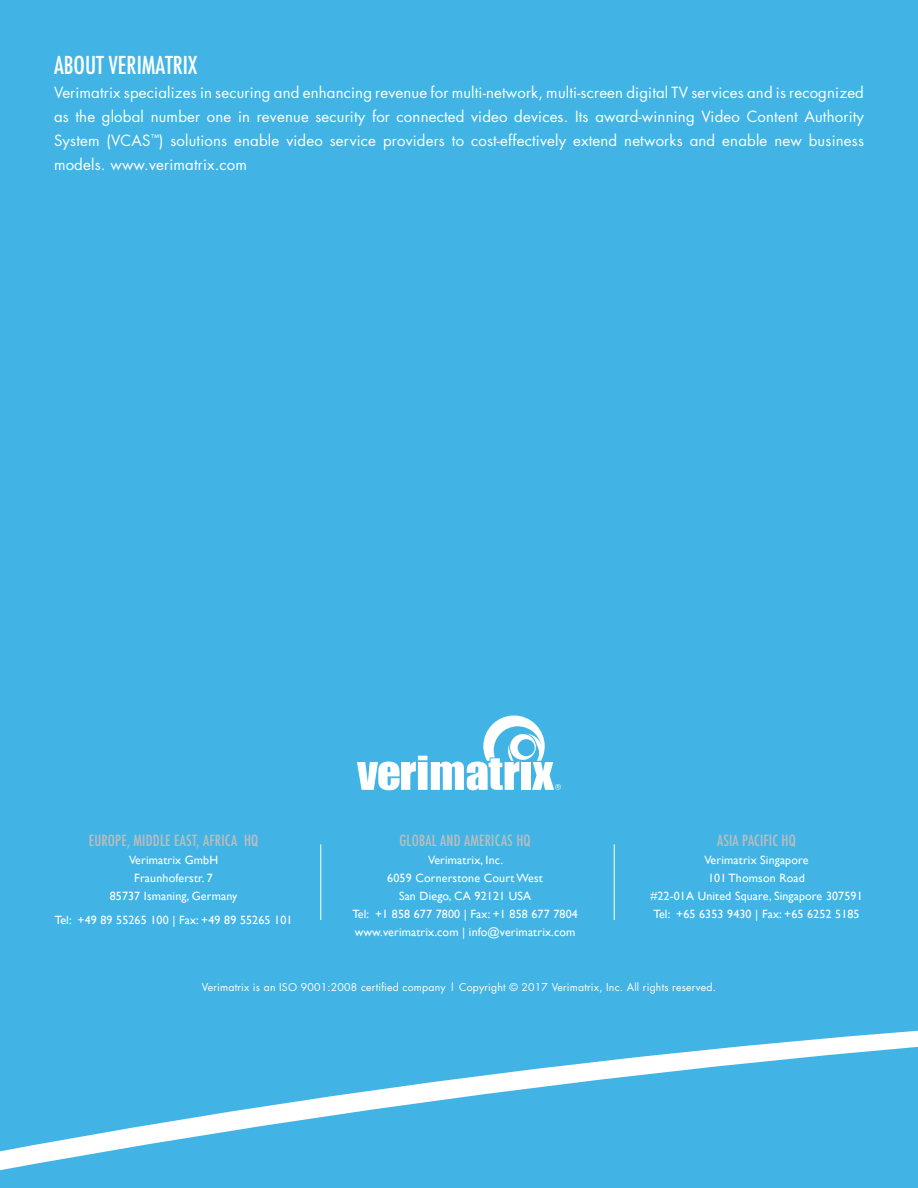
<style>
.page{position:relative;width:918px;height:1188px;background:#41b4e5}
.page>*{position:absolute;margin:0;border:0;box-sizing:border-box;transform-origin:0 0}
.t1{font:500 condensed 24px "Futura";color:#fff}
.t2{font:15px/24px "Futura";letter-spacing:.01em;color:#fff;text-align:justify}
.t3{font:500 condensed 15px "Futura";letter-spacing:.01em;color:#bcbdc0}
.t4{font:12px "Gill Sans";letter-spacing:.01em;color:#fff}
.t5{font:10.5px "Futura";letter-spacing:.02em;color:#fff}
</style>
<div class="page">
<svg style="left:0;top:1030px;width:918px;height:141px"></svg>
<svg style="left:357px;top:716px;width:204px;height:74px"></svg>
<hr style="left:320px;top:844px;width:1px;height:76px;background:#fff">
<hr style="left:614px;top:844px;width:1px;height:76px;background:#fff">
<p class="t1" style="left:54px;top:50px;width:145px">ABOUT VERIMATRIX</p>
<p class="t2" style="left:54px;top:80px;width:812px">Verimatrix specializes in securing and enhancing revenue for multi-network, multi-screen digital TV services and is recognized as the global number one in revenue security for connected video devices. Its award-winning Video Content Authority System (VCAS<sup>™</sup>) solutions enable video service providers to cost-effectively extend networks and enable new business models. www.verimatrix.com</p>
<p class="t3" style="left:89px;top:831px;width:171px">EUROPE, MIDDLE EAST, AFRICA HQ</p>
<p class="t4" style="left:129px;top:853px;width:91px">Verimatrix GmbH</p>
<p class="t4" style="left:134px;top:871px;width:80px">Fraunhoferstr. 7</p>
<p class="t4" style="left:110px;top:889px;width:129px">85737 Ismaning, Germany</p>
<p class="t4" style="left:55px;top:913px;width:239px">Tel: +49 89 55265 100 | Fax: +49 89 55265 101</p>
<p class="t3" style="left:399px;top:831px;width:133px">GLOBAL AND AMERICAS HQ</p>
<p class="t4" style="left:428px;top:853px;width:76px">Verimatrix, Inc.</p>
<p class="t4" style="left:387px;top:871px;width:157px">6059 Cornerstone Court West</p>
<p class="t4" style="left:399px;top:889px;width:133px">San Diego, CA 92121 USA</p>
<p class="t4" style="left:352px;top:907px;width:227px">Tel: +1 858 677 7800 | Fax: +1 858 677 7804</p>
<p class="t4" style="left:355px;top:925px;width:222px">www.verimatrix.com | info@verimatrix.com</p>
<p class="t3" style="left:717px;top:831px;width:80px">ASIA PACIFIC HQ</p>
<p class="t4" style="left:704px;top:853px;width:106px">Verimatrix Singapore</p>
<p class="t4" style="left:708px;top:871px;width:98px">101 Thomson Road</p>
<p class="t4" style="left:650px;top:889px;width:214px">#22-01A United Square, Singapore 307591</p>
<p class="t4" style="left:653px;top:907px;width:208px">Tel: +65 6353 9430 | Fax: +65 6252 5185</p>
<p class="t5" style="left:202px;top:980px;width:516px">Verimatrix is an ISO 9001:2008 certified company | Copyright © 2017 Verimatrix, Inc. All rights reserved.</p>
</div>
